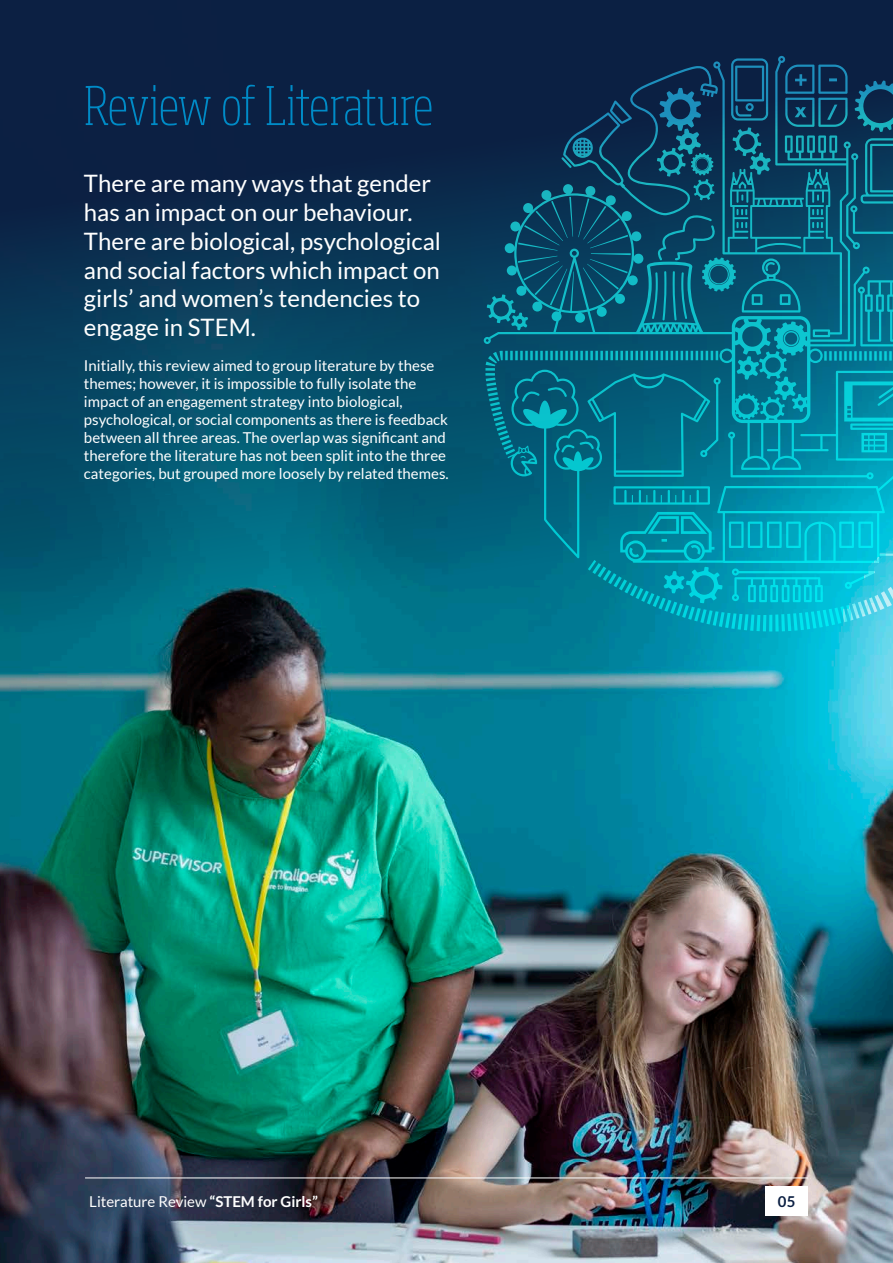
<style>
.page{position:relative;width:893px;height:1263px;background:#fff}
.page>*{position:absolute;margin:0;border:0;box-sizing:border-box;transform-origin:0 0}
.t1{font:200 condensed 52.5px "Soho Std";letter-spacing:-.025em;color:#008bc7}
.t2{font:24px/28.8px "Lato";color:#fff}
.t3{font:15px/18px "Lato";color:#fff}
.t4{font:700 15px "Lato";color:#0c2043}
.s1{font-weight:700}
</style>
<div class="page">
<img style="left:0;top:0;width:893px;height:1263px">
<svg style="left:484px;top:56px;width:409px;height:575px;background:#076a85"></svg>
<hr style="left:85px;top:1177px;width:723px;height:1px;background:#fff">
<div style="left:765px;top:1186px;width:43px;height:29px;background:#fff"></div>
<p class="t1" style="left:84px;top:73px;width:351px">Review of Literature</p>
<p class="t2" style="left:84px;top:169px;width:358px">There are many ways that gender has an impact on our behaviour.<br>There are biological, psychological and social factors which impact on girls’ and women’s tendencies to engage in STEM.</p>
<p class="t3" style="left:84px;top:357px;width:366px">Initially, this review aimed to group literature by these themes; however, it is impossible to fully isolate the impact of an engagement strategy into biological, psychological, or social components as there is feedback between all three areas. The overlap was significant and therefore the literature has not been split into the three categories, but grouped more loosely by related themes.</p>
<p class="t3" style="left:89px;top:1192px;width:230px">Literature Review <span class="s1">“STEM for Girls”</span></p>
<p class="t4" style="left:778px;top:1193px;width:19px">05</p>
</div>
